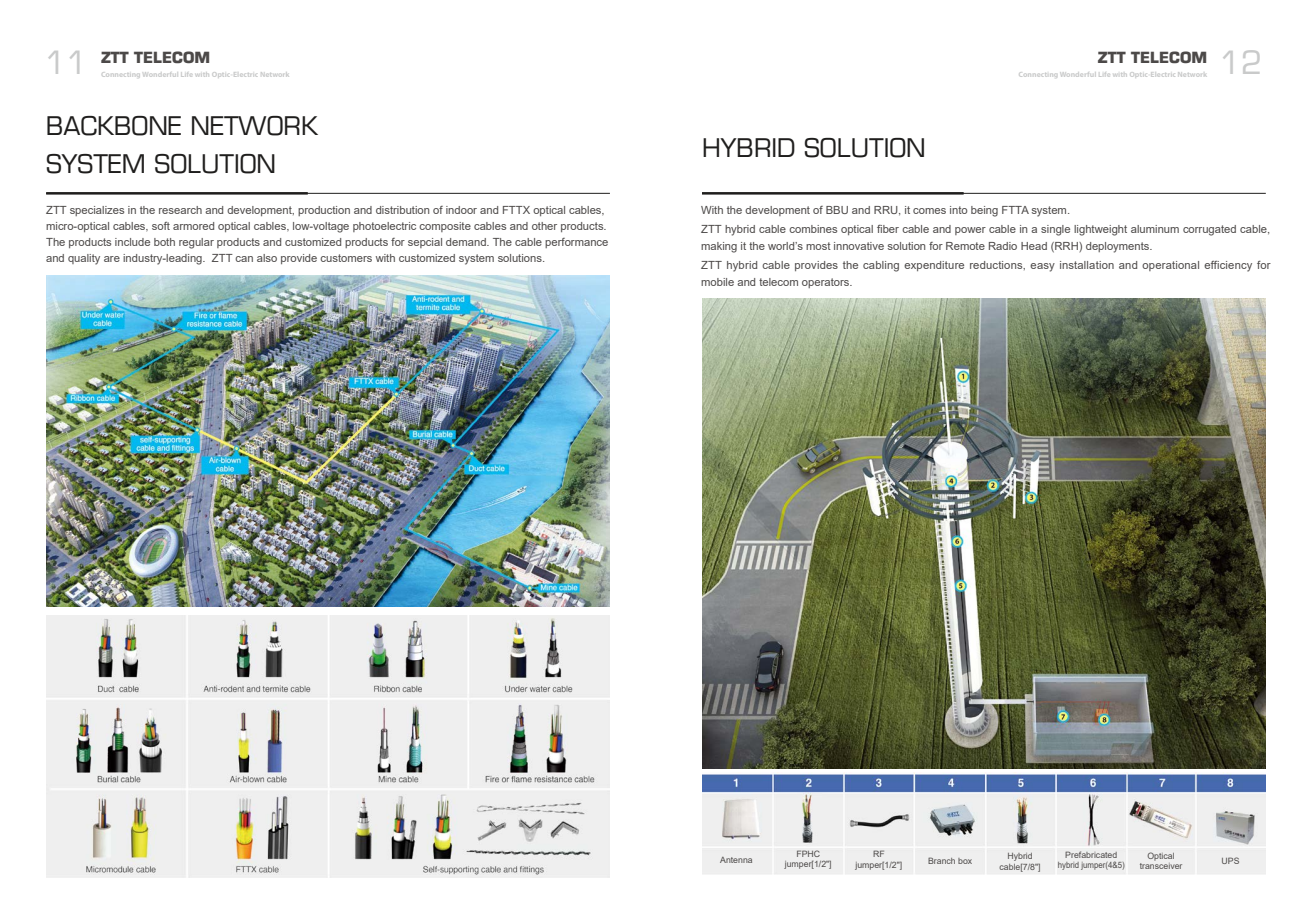
<style>
.page{position:relative;width:1312px;height:922px;background:#fff}
.page>*{position:absolute;margin:0;border:0;box-sizing:border-box;transform-origin:0 0}
.t1{font:31.25px "Eurostile";color:#c9caca}
.t2{font:25px/37.5px "Eurostile";color:#1f1e1d}
.t3{font:700 15px "Eurostile";color:#4c4948}
.t4{font:11.25px/16.2px "Arial";color:#4c4948}
.t5{font:8.75px/10px "Arial";color:#4c4948;text-align:center}
.t6{font:700 7.75px "Myriad Pro";color:#c9caca}
</style>
<div class="page">
<img style="left:702px;top:772px;width:563px;height:102px">
<hr style="left:46px;top:193px;width:563px;height:1px;background:#1f1e1d">
<hr style="left:46px;top:192px;width:262px;height:2px;background:#1f1e1d">
<hr style="left:701px;top:193px;width:564px;height:1px;background:#1f1e1d">
<hr style="left:701px;top:192px;width:262px;height:2px;background:#1f1e1d">
<img style="left:46px;top:275px;width:563px;height:331px">
<img style="left:46px;top:615px;width:563px;height:262px">
<img style="left:702px;top:299px;width:563px;height:469px">
<h1 class="t1" style="left:44px;top:43px;width:45px">11</h1>
<h1 class="t1" style="left:1218px;top:43px;width:45px">12</h1>
<h3 class="t3" style="left:101px;top:48px;width:111px">ZTT TELECOM</h3>
<p class="t6" style="left:101px;top:69px;width:190px">Connecting Wonderful Life with Optic-Electric Network</p>
<h2 class="t2" style="left:46px;top:108px;width:273px">BACKBONE NETWORK<br>SYSTEM SOLUTION</h2>
<h3 class="t3" style="left:1097px;top:48px;width:111px">ZTT TELECOM</h3>
<p class="t6" style="left:1018px;top:69px;width:190px">Connecting Wonderful Life with Optic-Electric Network</p>
<h2 class="t2" style="left:702px;top:129px;width:225px">HYBRID SOLUTION</h2>
<p class="t4" style="left:46px;top:201px;width:563px">ZTT specializes in the research and development, production and distribution of indoor and FTTX optical cables, micro-optical cables, soft armored optical cables, low-voltage photoelectric composite cables and other products.<br>The products include both regular products and customized products for sepcial demand. The cable performance and quality are industry-leading. ZTT can also provide customers with customized system solutions.</p>
<p class="t4" style="left:701px;top:199px;width:570px;line-height:19.8px">With the development of BBU and RRU, it comes into being FTTA system.<br>ZTT hybrid cable combines optical fiber cable and power cable in a single lightweight aluminum corrugated cable,</p>
<p class="t4" style="left:701px;top:236px;width:570px;line-height:19.8px">making it the world’s most innovative solution for Remote Radio Head (RRH) deployments.<br>ZTT hybrid cable provides the cabling expenditure reductions, easy installation and operational efficiency for</p>
<p class="t4" style="left:701px;top:273px;width:153px">mobile and telecom operators.</p>
<p class="t5" style="left:784px;top:848px;width:48px">FPHC jumper[1/2"]</p>
<p class="t5" style="left:1139px;top:850px;width:44px">Optical transceiver</p>
<p class="t5" style="left:1221px;top:855px;width:19px">UPS</p>
<p class="t5" style="left:855px;top:847px;width:48px;line-height:11.2px">RF jumper[1/2"]</p>
<p class="t5" style="left:720px;top:854px;width:34px">Antenna</p>
<p class="t5" style="left:1057px;top:850px;width:68px">Prefabricated hybrid jumper(4&amp;5)</p>
<p class="t5" style="left:999px;top:849px;width:43px;line-height:11.2px">Hybrid cable[7/8"]</p>
<p class="t5" style="left:927px;top:855px;width:46px">Branch box</p>
</div>
